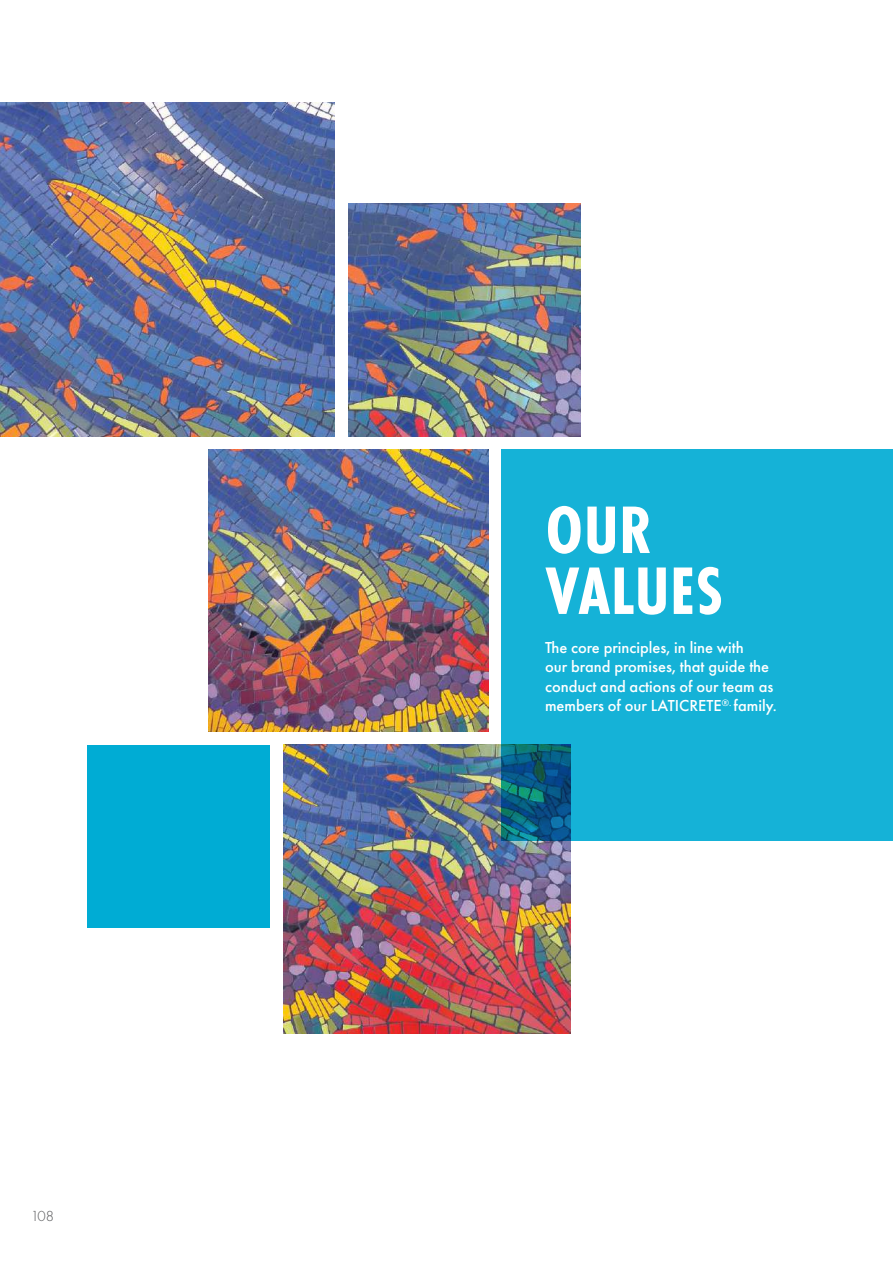
<style>
.page{position:relative;width:893px;height:1263px;background:#fff}
.page>*{position:absolute;margin:0;border:0;box-sizing:border-box;transform-origin:0 0}
.t1{font:700 69.6px/60.9px "Futura PT Cond";letter-spacing:.01em;color:#fff}
.t2{font:500 16.5px/19.5px "Futura PT";color:#fff}
.t3{font:300 15.15px "Futura PT";color:#58595b}
</style>
<div class="page">
<img style="left:208px;top:450px;width:280px;height:281px">
<img style="left:349px;top:203px;width:231px;height:233px">
<img style="left:284px;top:745px;width:287px;height:288px">
<img style="left:0;top:102px;width:334px;height:334px">
<div style="left:501px;top:450px;width:392px;height:391px;background:#15b2d7"></div>
<div style="left:87px;top:745px;width:183px;height:183px;background:#00acd4"></div>
<p class="t3" style="left:31px;top:1208px;width:25px">108</p>
<h1 class="t1" style="left:545px;top:500px;width:179px">OUR<br>VALUES</h1>
<p class="t2" style="left:545px;top:637px;width:233px">The core principles, in line with<br>our brand promises, that guide the conduct and actions of our team as members of our LATICRETE<sup>®.</sup> family.</p>
</div>
